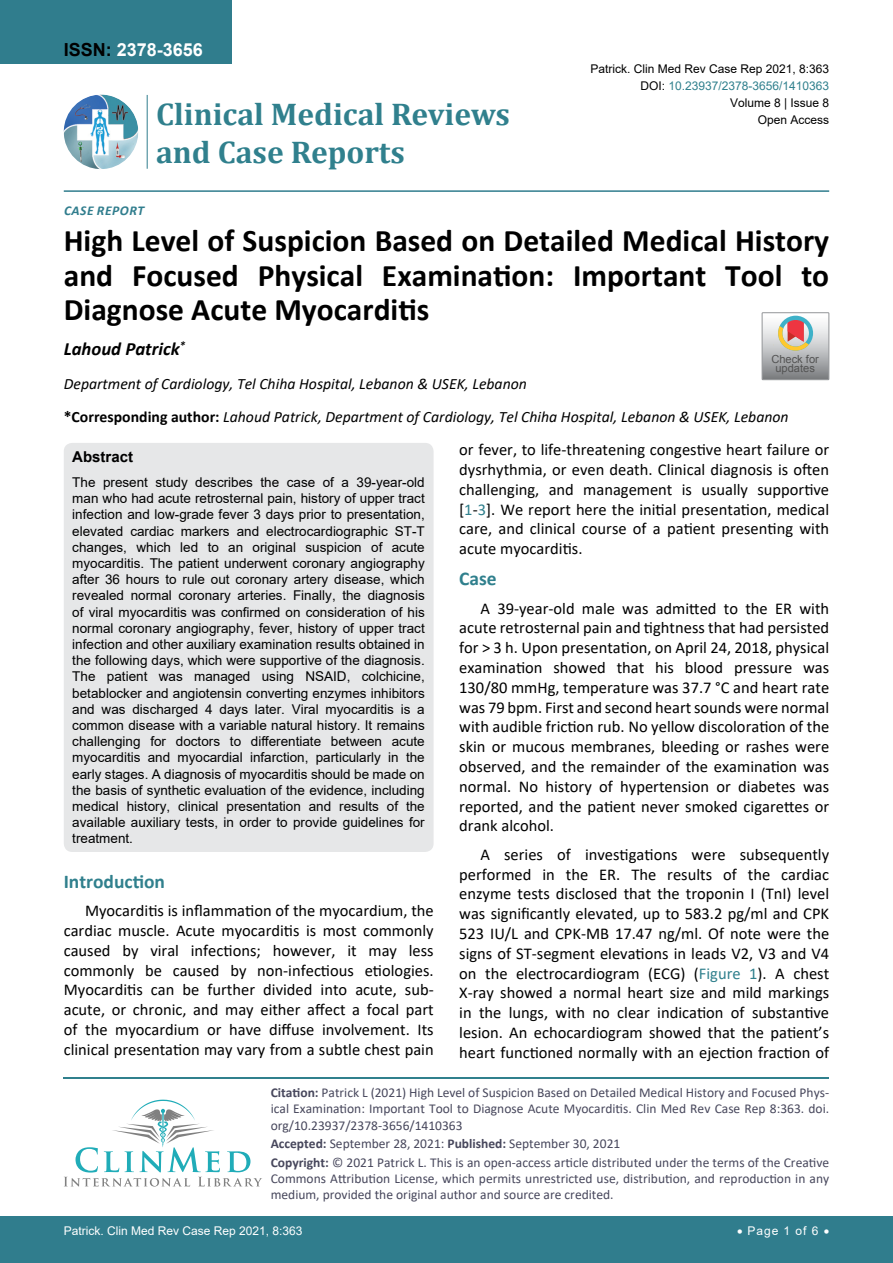
<style>
.page{position:relative;width:893px;height:1263px;background:#fff}
.page>*{position:absolute;margin:0;border:0;box-sizing:border-box;transform-origin:0 0}
.t1{font:700 31.5px/34.5px "Calibri";color:#000;text-align:justify}
.t2{font:700 31.5px "Cambria";color:#30808d}
.t3{font:700 19.5px "Calibri";color:#30808d}
.t4{font:italic 700 18.75px "Calibri";color:#000}
.t5{font:700 18px "Arial";color:#fff}
.t6{font:16.5px/19.8px "Calibri";color:#000;text-align:justify}
.t7{font:italic 15.75px/33px "Calibri";color:#000}
.t8{font:700 15px "Arial";color:#000}
.t9{font:13.5px/16.2px "Arial";color:#000;text-align:justify}
.t10{font:13.5px/16.2px "Calibri";color:#47475c;text-align:justify}
.t11{font:italic 700 13.5px "Calibri";letter-spacing:.04em;color:#307d8d}
.t12{font:12px "Arial";color:#000}
.t13{font:12px "Arial";color:#fff}
.t14{font:12px "Arial";color:#30808d}
.t15{font:11.1px/9.6px "Arial";color:#535353;text-align:center}
.s1{color:#000}
.s2{font-weight:700;font-style:normal}
.s3{color:#30808d}
.s4{font-weight:700}
</style>
<div class="page">
<hr style="left:64px;top:1077px;width:765px;height:1px;background:#30808d">
<svg style="left:64px;top:1100px;width:198px;height:86px"></svg>
<div style="left:0;top:0;width:231px;height:64px;background:#307d8d"></div>
<hr style="left:64px;top:190px;width:765px;height:2px;background:#307d8d">
<div style="left:0;top:1217px;width:893px;height:46px;background:#307d8d"></div>
<img style="left:64px;top:95px;width:74px;height:74px;border-radius:37px">
<hr style="left:147px;top:95px;width:1px;height:74px;background:#307d8d">
<svg style="left:762px;top:313px;width:67px;height:67px;background:#bdb6b3"></svg>
<div style="left:64px;top:443px;width:370px;height:409px;background:#e6e7e8;border-radius:9px"></div>
<p class="t5" style="left:64px;top:37px;width:141px"><span class="s1">ISSN:</span> 2378-3656</p>
<h1 class="t2" style="left:156px;top:92px;width:355px">Clinical Medical Reviews</h1>
<h1 class="t2" style="left:156px;top:130px;width:250px">and Case Reports</h1>
<p class="t11" style="left:64px;top:201px;width:82px">Case Repor t</p>
<p class="t12" style="left:590px;top:60px;width:240px">Patrick. Clin Med Rev Case Rep 2021, 8:363</p>
<p class="t12" style="left:730px;top:95px;width:101px">Volume 8 | Issue 8</p>
<p class="t14" style="left:640px;top:77px;width:190px"><span class="s1">DOI:</span> 10.23937/2378-3656/1410363</p>
<p class="t12" style="left:758px;top:112px;width:73px">Open Access</p>
<h1 class="t1" style="left:64px;top:223px;width:767px">High Level of Suspicion Based on Detailed Medical History and Focused Physical Examination: Important Tool to Diagnose Acute Myocarditis</h1>
<p class="t4" style="left:64px;top:336px;width:123px">Lahoud Patrick<sup>*</sup></p>
<p class="t7" style="left:64px;top:366px;width:726px">Department of Cardiology, Tel Chiha Hospital, Lebanon &amp; USEK, Lebanon<br><span class="s2">*Corresponding author:</span> Lahoud Patrick, Department of Cardiology, Tel Chiha Hospital, Lebanon &amp; USEK, Lebanon</p>
<p class="t15" style="left:771px;top:354px;width:49px">Check for updates</p>
<p class="t8" style="left:72px;top:446px;width:62px">Abstract</p>
<p class="t9" style="left:72px;top:474px;width:354px">The present study describes the case of a 39-year-old man who had acute retrosternal pain, history of upper tract infection and low-grade fever 3 days prior to presentation, elevated cardiac markers and electrocardiographic ST-T changes, which led to an original suspicion of acute myocarditis. The patient underwent coronary angiography after 36 hours to rule out coronary artery disease, which revealed normal coronary arteries. Finally, the diagnosis of viral myocarditis was confirmed on consideration of his normal coronary angiography, fever, history of upper tract infection and other auxiliary examination results obtained in the following days, which were supportive of the diagnosis.<br>The patient was managed using NSAID, colchicine, betablocker and angiotensin converting enzymes inhibitors and was discharged 4 days later. Viral myocarditis is a common disease with a variable natural history. It remains challenging for doctors to differentiate between acute myocarditis and myocardial infarction, particularly in the early stages. A diagnosis of myocarditis should be made on the basis of synthetic evaluation of the evidence, including medical history, clinical presentation and results of the available auxiliary tests, in order to provide guidelines for treatment.</p>
<p class="t3" style="left:64px;top:867px;width:103px">Introduction</p>
<p class="t6" style="left:64px;top:900px;width:371px;text-indent:21px">Myocarditis is inflammation of the myocardium, the cardiac muscle. Acute myocarditis is most commonly caused by viral infections; however, it may less commonly be caused by non-infectious etiologies.<br>Myocarditis can be further divided into acute, sub&shy;acute, or chronic, and may either affect a focal part of the myocardium or have diffuse involvement. Its clinical presentation may vary from a subtle chest pain</p>
<p class="t6" style="left:459px;top:439px;width:371px">or fever, to life-threatening congestive heart failure or dysrhythmia, or even death. Clinical diagnosis is often challenging, and management is usually supportive [<span class="s3">1</span>-<span class="s3">3</span>]. We report here the initial presentation, medical care, and clinical course of a patient presenting with acute myocarditis.</p>
<p class="t3" style="left:459px;top:565px;width:39px">Case</p>
<p class="t6" style="left:459px;top:598px;width:371px;text-indent:21px">A 39-year-old male was admitted to the ER with acute retrosternal pain and tightness that had persisted for &gt; 3 h. Upon presentation, on April 24, 2018, physical examination showed that his blood pressure was 130/80 mmHg, temperature was 37.7 °C and heart rate was 79 bpm. First and second heart sounds were normal with audible friction rub. No yellow discoloration of the skin or mucous membranes, bleeding or rashes were observed, and the remainder of the examination was normal. No history of hypertension or diabetes was reported, and the patient never smoked cigarettes or drank alcohol.</p>
<p class="t6" style="left:459px;top:844px;width:371px;text-indent:21px">A series of investigations were subsequently performed in the ER. The results of the cardiac enzyme tests disclosed that the troponin I (TnI) level was significantly elevated, up to 583.2 pg/ml and CPK 523 IU/L and CPK-MB 17.47 ng/ml. Of note were the signs of ST-segment elevations in leads V2, V3 and V4 on the electrocardiogram (ECG) (<span class="s3">Figure 1</span>). A chest X-ray showed a normal heart size and mild markings in the lungs, with no clear indication of substantive lesion. An echocardiogram showed that the patient’s heart functioned normally with an ejection fraction of</p>
<p class="t10" style="left:271px;top:1084px;width:560px"><span class="s4">Citation:</span> Patrick L (2021) High Level of Suspicion Based on Detailed Medical History and Focused Phys&shy;ical Examination: Important Tool to Diagnose Acute Myocarditis. Clin Med Rev Case Rep 8:363. doi. org/10.23937/2378-3656/1410363</p>
<p class="t10" style="left:271px;top:1154px;width:560px"><span class="s4">Copyright:</span> © 2021 Patrick L. This is an open-access article distributed under the terms of the Creative Commons Attribution License, which permits unrestricted use, distribution, and reproduction in any medium, provided the original author and source are credited.</p>
<p class="t10" style="left:271px;top:1135px;width:351px"><span class="s4">Accepted:</span> September 28, 2021: <span class="s4">Published:</span> September 30, 2021</p>
<p class="t13" style="left:64px;top:1223px;width:240px">Patrick. Clin Med Rev Case Rep 2021, 8:363</p>
<p class="t13" style="left:737px;top:1223px;width:94px">• Page 1 of 6 •</p>
</div>
